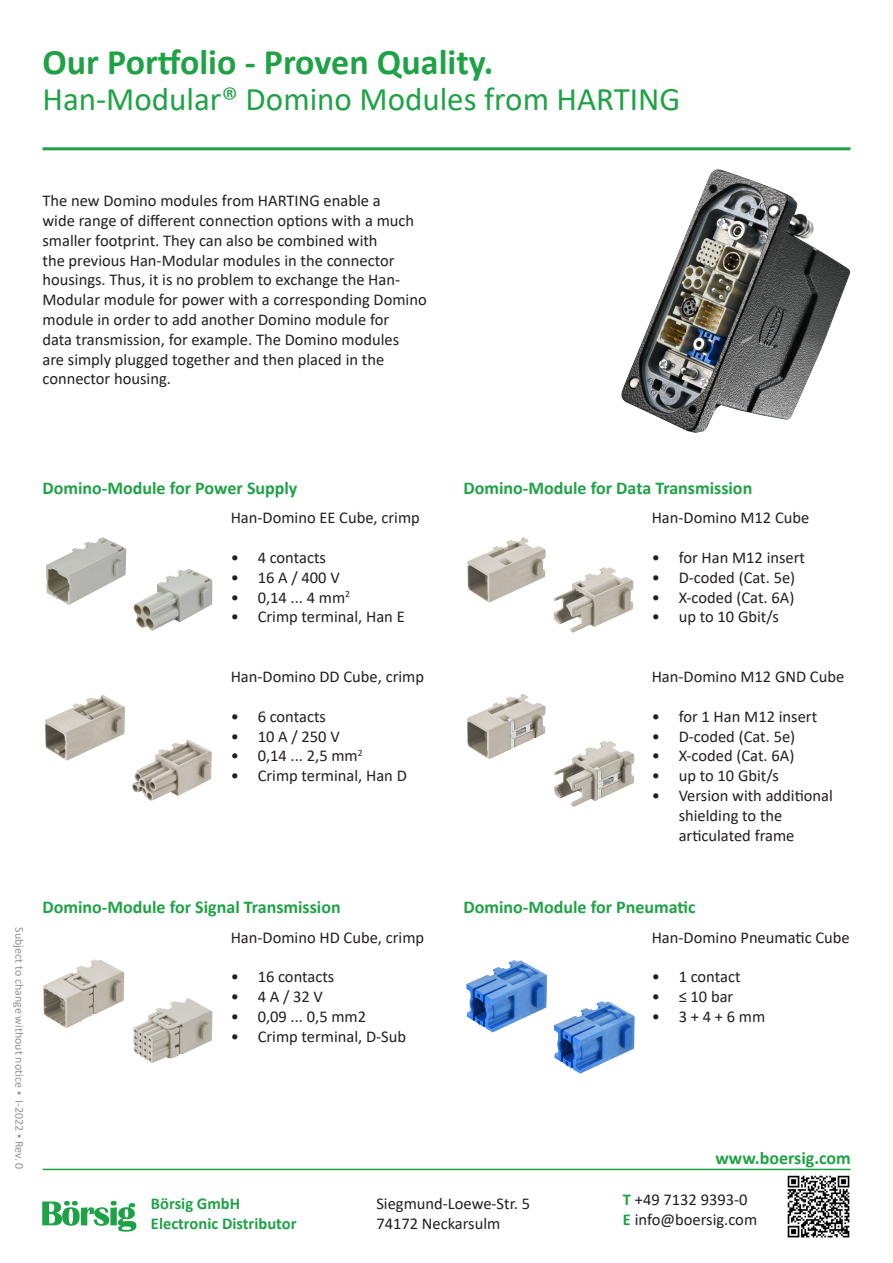
<style>
.page{position:relative;width:893px;height:1263px;background:#fff}
.page>*{position:absolute;margin:0;border:0;box-sizing:border-box;transform-origin:0 0}
.t1{font:700 36px "Calibri";color:#1fa245}
.t2{font:33px "Calibri";color:#1fa245}
.t3{font:700 18px "Calibri";color:#1fa245}
.t4{font:16.5px/19.8px "Calibri";color:#231f20}
.t5{font:700 16.5px/19.8px "Calibri";color:#1fa245}
.t6{font:12px "Calibri";color:#939598}
.s1{font-weight:700;color:#1fa245}
</style>
<div class="page">
<hr style="left:43px;top:147px;width:807px;height:3px;background:#1fa245">
<svg style="left:42px;top:1201px;width:94px;height:31px"></svg>
<hr style="left:43px;top:1169px;width:807px;height:1px;background:#1fa245">
<img style="left:787px;top:1175px;width:63px;height:63px">
<img style="left:133px;top:569px;width:79px;height:62px">
<img style="left:132px;top:740px;width:80px;height:61px">
<img style="left:133px;top:998px;width:80px;height:65px">
<img style="left:554px;top:1001px;width:81px;height:73px">
<img style="left:553px;top:567px;width:80px;height:66px">
<img style="left:554px;top:741px;width:80px;height:66px">
<img style="left:46px;top:537px;width:80px;height:68px">
<img style="left:45px;top:695px;width:80px;height:66px">
<img style="left:43px;top:959px;width:81px;height:69px">
<img style="left:467px;top:694px;width:79px;height:65px">
<img style="left:467px;top:537px;width:79px;height:66px">
<img style="left:466px;top:960px;width:81px;height:72px">
<img style="left:621px;top:169px;width:229px;height:264px">
<h1 class="t1" style="left:43px;top:36px;width:452px">Our Portfolio - Proven Quality.</h1>
<p class="t2" style="left:43px;top:76px;width:639px">Han-Modular® Domino Modules from HARTING</p>
<p class="t4" style="left:43px;top:190px;width:386px">The new Domino modules from HARTING enable a<br>wide range of different connection options with a much smaller footprint. They can also be combined with<br>the previous Han-Modular modules in the connector housings. Thus, it is no problem to exchange the Han-Modular module for power with a corresponding Domino module in order to add another Domino module for<br>data transmission, for example. The Domino modules<br>are simply plugged together and then placed in the connector housing.</p>
<p class="t3" style="left:43px;top:475px;width:256px">Domino-Module for Power Supply</p>
<p class="t4" style="left:231px;top:508px;width:191px">Han-Domino EE Cube, crimp</p>
<p class="t4" style="left:231px;top:547px;width:97px">• 4 contacts</p>
<p class="t4" style="left:231px;top:567px;width:111px">• 16 A / 400 V</p>
<p class="t4" style="left:231px;top:587px;width:121px">• 0,14 ... 4 mm<sup>2</sup></p>
<p class="t4" style="left:231px;top:607px;width:176px">• Crimp terminal, Han E</p>
<p class="t4" style="left:231px;top:666px;width:195px">Han-Domino DD Cube, crimp</p>
<p class="t4" style="left:231px;top:706px;width:97px">• 6 contacts</p>
<p class="t4" style="left:231px;top:726px;width:111px">• 10 A / 250 V</p>
<p class="t4" style="left:231px;top:745px;width:133px">• 0,14 ... 2,5 mm<sup>2</sup></p>
<p class="t4" style="left:231px;top:765px;width:178px">• Crimp terminal, Han D</p>
<p class="t3" style="left:463px;top:475px;width:290px">Domino-Module for Data Transmission</p>
<p class="t4" style="left:652px;top:508px;width:159px">Han-Domino M12 Cube</p>
<p class="t4" style="left:652px;top:547px;width:155px">• for Han M12 insert</p>
<p class="t4" style="left:652px;top:567px;width:145px">• D-coded (Cat. 5e)</p>
<p class="t4" style="left:652px;top:587px;width:144px">• X-coded (Cat. 6A)</p>
<p class="t4" style="left:652px;top:607px;width:129px">• up to 10 Gbit/s</p>
<p class="t4" style="left:652px;top:666px;width:194px">Han-Domino M12 GND Cube</p>
<p class="t4" style="left:652px;top:706px;width:167px">• for 1 Han M12 insert</p>
<p class="t4" style="left:652px;top:726px;width:145px">• D-coded (Cat. 5e)</p>
<p class="t4" style="left:652px;top:745px;width:144px">• X-coded (Cat. 6A)</p>
<p class="t4" style="left:652px;top:765px;width:129px">• up to 10 Gbit/s</p>
<p class="t4" style="left:679px;top:785px;width:156px;text-indent:-27px">• Version with additional shielding to the articulated frame</p>
<p class="t6" style="left:28px;top:927px;width:244px;rotate:90deg">Subject to change without notice ▪ I-2022 ▪ Rev. 0</p>
<p class="t3" style="left:43px;top:894px;width:300px">Domino-Module for Signal Transmission</p>
<p class="t3" style="left:463px;top:894px;width:234px">Domino-Module for Pneumatic</p>
<p class="t4" style="left:231px;top:927px;width:195px">Han-Domino HD Cube, crimp</p>
<p class="t4" style="left:231px;top:966px;width:105px">• 16 contacts</p>
<p class="t4" style="left:231px;top:986px;width:94px">• 4 A / 32 V</p>
<p class="t4" style="left:231px;top:1006px;width:137px">• 0,09 ... 0,5 mm2</p>
<p class="t4" style="left:231px;top:1026px;width:177px">• Crimp terminal, D-Sub</p>
<p class="t4" style="left:652px;top:927px;width:200px">Han-Domino Pneumatic Cube</p>
<p class="t4" style="left:652px;top:966px;width:90px">• 1 contact</p>
<p class="t4" style="left:652px;top:986px;width:83px">• ≤ 10 bar</p>
<p class="t4" style="left:652px;top:1006px;width:115px">• 3 + 4 + 6 mm</p>
<p class="t3" style="left:715px;top:1145px;width:137px">www.boersig.com</p>
<p class="t5" style="left:151px;top:1194px;width:147px">Börsig GmbH<br>Electronic Distributor</p>
<p class="t4" style="left:376px;top:1194px;width:155px">Siegmund-Loewe-Str. 5<br>74172 Neckarsulm</p>
<p class="t4" style="left:623px;top:1189px;width:136px"><span class="s1">T</span> +49 7132 9393-0<br><span class="s1">E</span> info@boersig.com</p>
</div>
